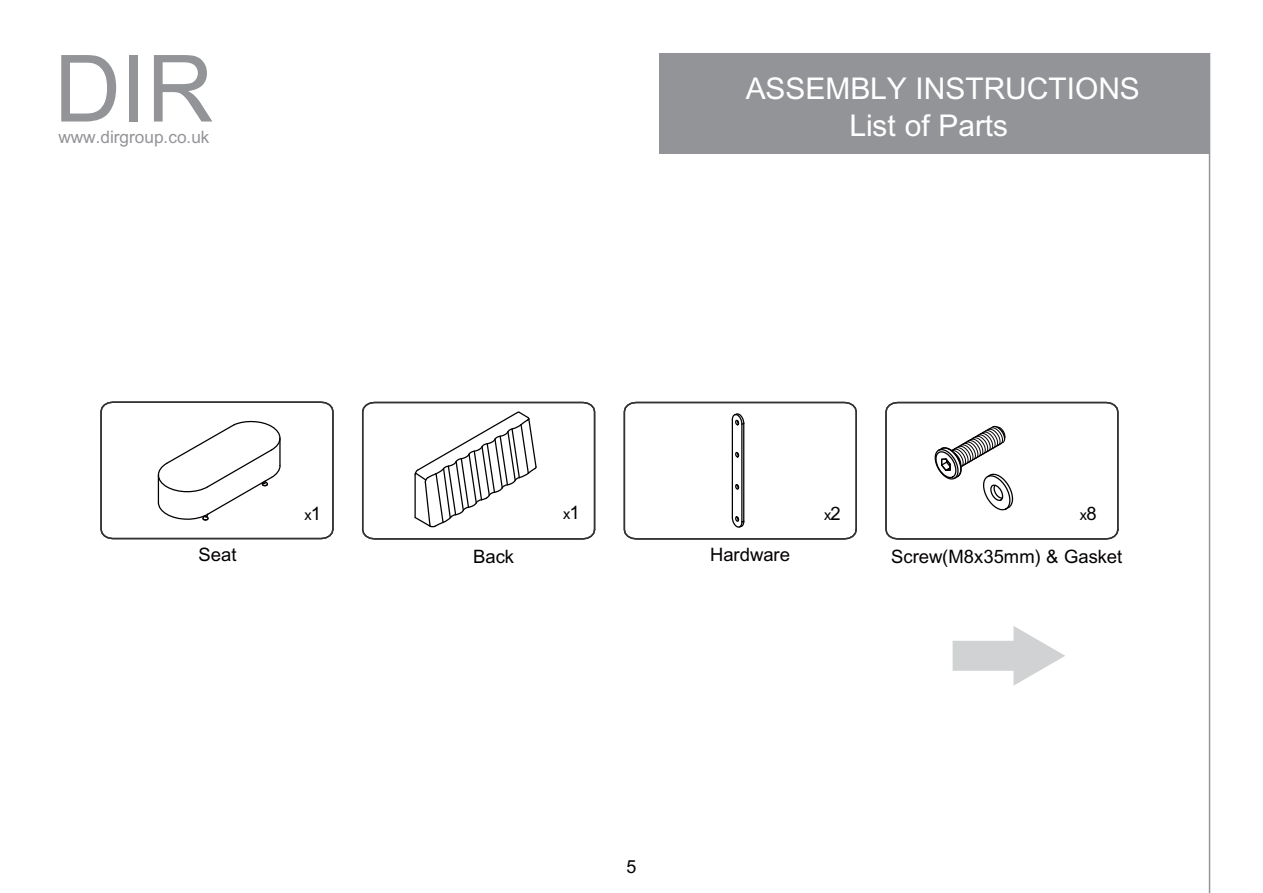
<style>
.page{position:relative;width:1263px;height:893px;background:#fff}
.page>*{position:absolute;margin:0;border:0;box-sizing:border-box;transform-origin:0 0}
.t1{font:93px "+Arial";color:#939498}
.t2{font:30px/36.6px "+Arial";color:#fff}
.t3{font:18.45px "+Arial";color:#040000}
.t4{font:18px "+Arial";color:#040000}
.t5{font:17.25px "+Arial";color:#939498}
.t6{font:14.55px "+Arial";color:#040000}
.s1{font-size:18.45px}
</style>
<div class="page">
<div style="left:660px;top:53px;width:550px;height:101px;background:#939498"></div>
<hr style="left:1209px;top:53px;width:1px;height:840px;background:#939498">
<div style="left:952px;top:641px;width:70px;height:30px;background:#d0d2d3"></div>
<svg style="left:1013px;top:626px;width:52px;height:60px"></svg>
<svg style="left:362px;top:401px;width:234px;height:139px"></svg>
<svg style="left:100px;top:401px;width:234px;height:139px"></svg>
<svg style="left:623px;top:401px;width:234px;height:139px"></svg>
<svg style="left:885px;top:401px;width:234px;height:139px"></svg>
<h1 class="t1" style="left:54px;top:25px;width:161px">DIR</h1>
<p class="t5" style="left:58px;top:125px;width:153px">www.dirgroup.co.uk</p>
<h2 class="t2" style="left:849px;top:71px;width:292px;text-indent:-104px">ASSEMBLY INSTRUCTIONS<br>List of Parts</h2>
<p class="t6" style="left:304px;top:505px;width:18px">x<span class="s1">1</span></p>
<p class="t6" style="left:563px;top:504px;width:18px">x<span class="s1">1</span></p>
<p class="t6" style="left:824px;top:505px;width:18px">x<span class="s1">2</span></p>
<p class="t6" style="left:1080px;top:505px;width:18px">x<span class="s1">8</span></p>
<p class="t3" style="left:199px;top:542px;width:39px">Seat</p>
<p class="t3" style="left:473px;top:543px;width:43px">Back</p>
<p class="t3" style="left:710px;top:542px;width:81px">Hardware</p>
<p class="t3" style="left:891px;top:543px;width:232px">Screw(M8x35mm) &amp; Gasket</p>
<p class="t4" style="left:626px;top:854px;width:11px">5</p>
</div>
